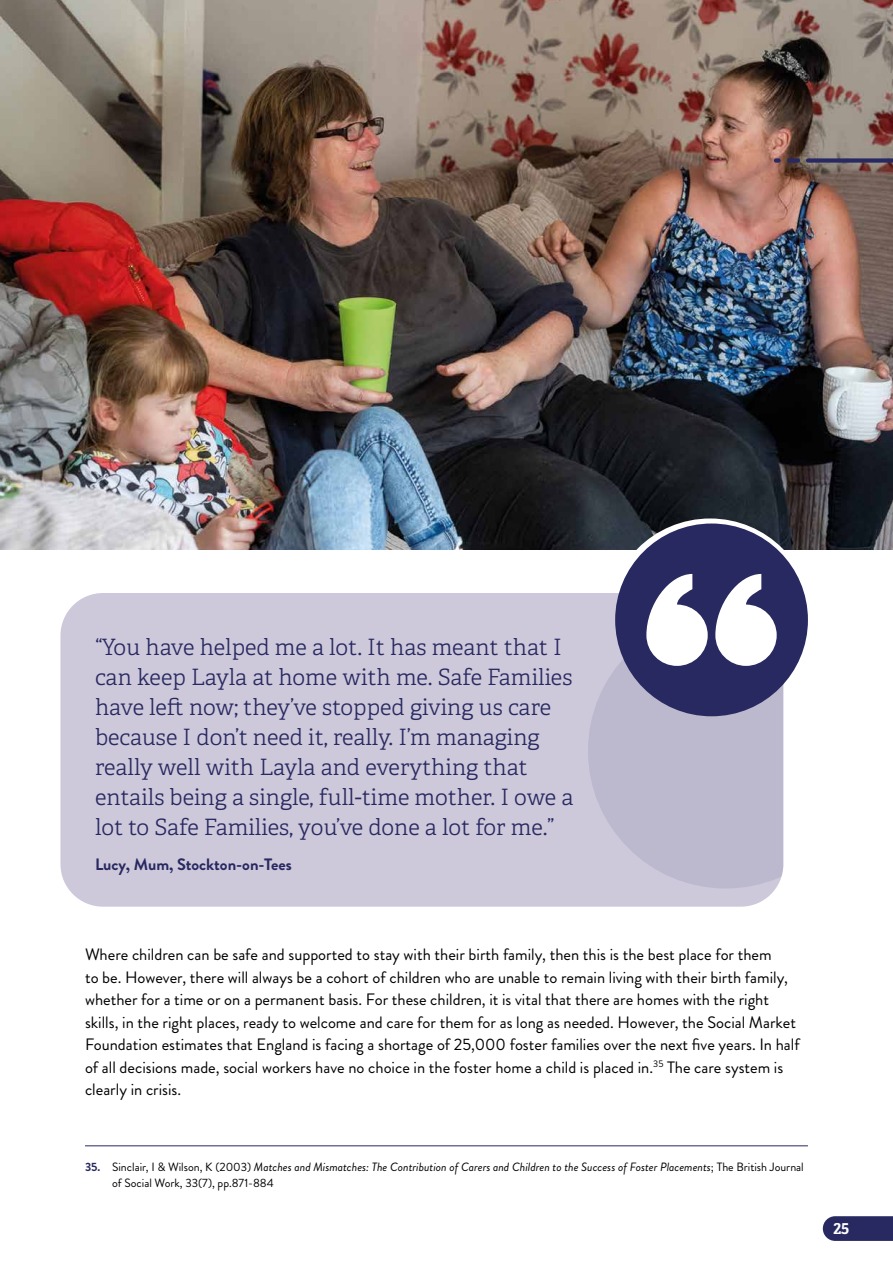
<style>
.page{position:relative;width:893px;height:1263px;background:#fff}
.page>*{position:absolute;margin:0;border:0;box-sizing:border-box;transform-origin:0 0}
.t1{font:300 22.5px/30px "Adelle";color:#282961}
.t2{font:16.5px/22.5px "Brandon Grotesque";color:#000}
.t3{font:700 16.5px "Brandon Grotesque";color:#282961}
.t4{font:700 15px "Adelle PE";color:#fff}
.t5{font:italic 12px/16.5px "Brandon Grotesque";color:#000}
.s1{font-weight:700;font-style:normal;color:#282961}
.s2{font-style:normal}
</style>
<div class="page">
<img style="left:0;top:0;width:893px;height:550px">
<div style="left:608px;top:518px;width:205px;height:205px;background:#fff;border-radius:50%"></div>
<div style="left:60px;top:593px;width:723px;height:314px;background:#cdc8da;border-radius:43px"></div>
<svg style="left:588px;top:629px;width:195px;height:259px;fill:#bcb8ce"></svg>
<hr style="left:85px;top:1145px;width:723px;height:1px;background:#282961">
<svg style="left:823px;top:1216px;width:70px;height:25px;background:#323368"></svg>
<svg style="left:806px;top:158px;width:87px;height:5px"></svg>
<div style="left:787px;top:158px;width:13px;height:5px;background:#282961;border-radius:2px"></div>
<svg style="left:774px;top:158px;width:7px;height:5px"></svg>
<div style="left:615px;top:523px;width:193px;height:193px;background:#282961;border-radius:50%"></div>
<svg style="left:715px;top:574px;width:62px;height:92px"></svg>
<svg style="left:646px;top:574px;width:62px;height:92px"></svg>
<p class="t1" style="left:95px;top:632px;width:480px">“You have helped me a lot. It has meant that I can keep Layla at home with me. Safe Families have left now; they’ve stopped giving us care because I don’t need it, really. I’m managing really well with Layla and everything that entails being a single, full-time mother. I owe a lot to Safe Families, you’ve done a lot for me.”</p>
<p class="t3" style="left:95px;top:853px;width:198px">Lucy, Mum, Stockton-on-Tees</p>
<p class="t2" style="left:85px;top:944px;width:716px">Where children can be safe and supported to stay with their birth family, then this is the best place for them<br>to be. However, there will always be a cohort of children who are unable to remain living with their birth family, whether for a time or on a permanent basis. For these children, it is vital that there are homes with the right skills, in the right places, ready to welcome and care for them for as long as needed. However, the Social Market Foundation estimates that England is facing a shortage of 25,000 foster families over the next five years. In half of all decisions made, social workers have no choice in the foster home a child is placed in.<sup>35</sup> The care system is clearly in crisis.</p>
<p class="t5" style="left:112px;top:1159px;width:693px;text-indent:-27px"><span class="s1">35.</span> <span class="s2">Sinclair, I &amp; Wilson, K (2003)</span> Matches and Mismatches: The Contribution of Carers and Children to the Success of Foster Placements<span class="s2">; The British Journal of Social Work, 33(7), pp.871-884</span></p>
<p class="t4" style="left:833px;top:1218px;width:18px">25</p>
</div>
